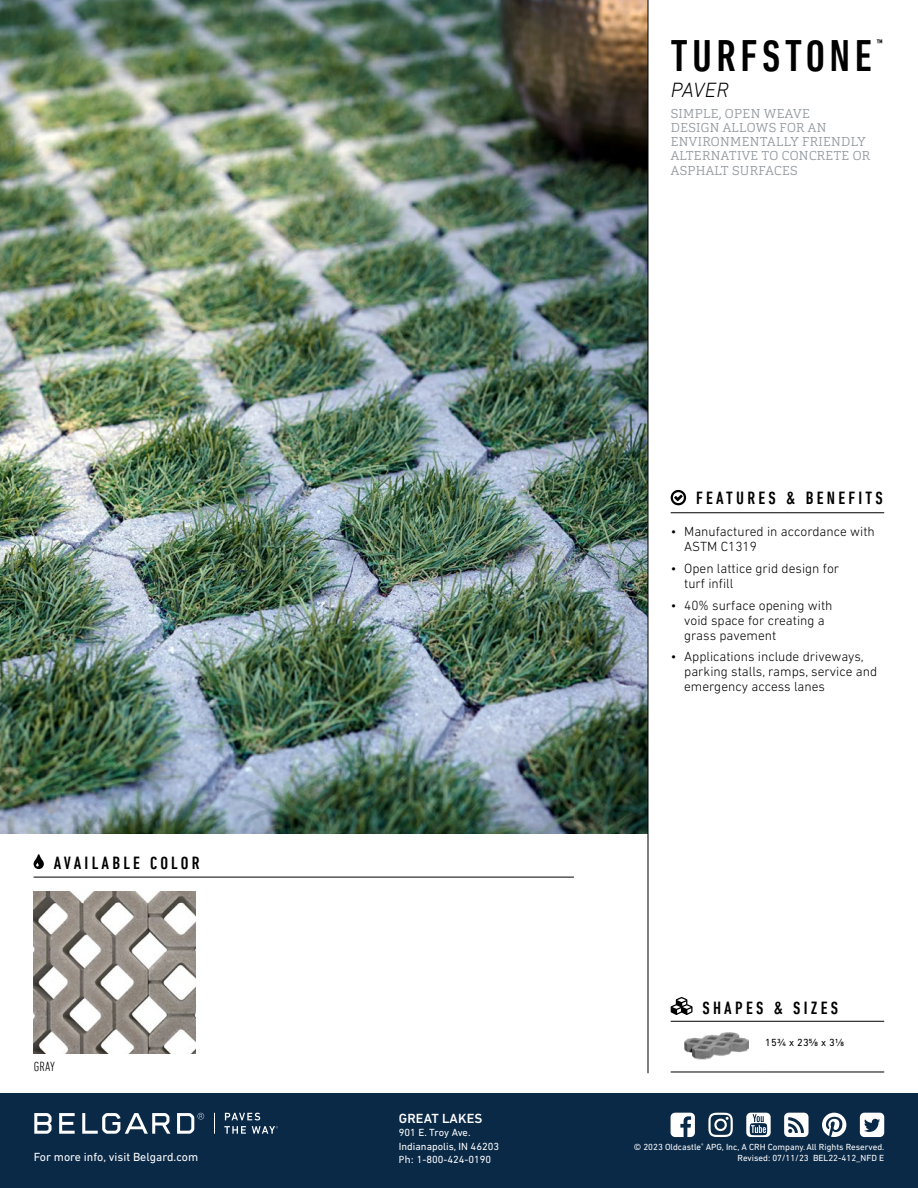
<style>
.page{position:relative;width:918px;height:1188px;background:#fff}
.page>*{position:absolute;margin:0;border:0;box-sizing:border-box;transform-origin:0 0}
.t1{font:500 condensed 45px "DIN Next LT Pro";letter-spacing:.1em;color:#000}
.t2{font:italic 300 21px "DIN Next LT Pro";letter-spacing:-.005em;color:#000}
.t3{font:500 condensed 18px "DIN Next LT Pro";letter-spacing:.18em;color:#000}
.t4{font:300 13.5px/15px "DIN Next LT Pro";color:#000}
.t5{font:500 13.5px "DIN Next LT Pro";letter-spacing:.01em;color:#fff}
.t6{font:300 condensed 13.5px "DIN Next LT Pro";color:#000}
.t7{font:300 12.75px/14.2px "Cargan";letter-spacing:.025em;color:#959b9f}
.t8{font:12px "DIN Next LT Pro";color:#fff}
.t9{font:10.5px/13.5px "DIN Next LT Pro";color:#fff}
.t10{font:10.5px "DIN Next LT Pro";letter-spacing:.02em;color:#000}
.t11{font:500 condensed 9.6px "DIN Next LT Pro";color:#000}
.t12{font:9px "DIN Next LT Pro";color:#fff}
.s1{font-family:"Myriad Pro"}
</style>
<div class="page">
<div style="left:0;top:1094px;width:918px;height:94px;background:#0a2947"></div>
<hr style="left:671px;top:513px;width:213px;height:1px;background:#000">
<svg style="left:671px;top:490px;width:15px;height:15px"></svg>
<hr style="left:671px;top:1021px;width:213px;height:1px;background:#000">
<svg style="left:671px;top:997px;width:22px;height:18px"></svg>
<hr style="left:671px;top:1072px;width:94px;height:1px;background:#000">
<hr style="left:765px;top:1072px;width:119px;height:1px;background:#000">
<img style="left:684px;top:1032px;width:64px;height:27px">
<img style="left:0;top:0;width:648px;height:834px">
<img style="left:34px;top:892px;width:162px;height:162px">
<hr style="left:34px;top:877px;width:540px;height:1px;background:#000">
<svg style="left:34px;top:854px;width:10px;height:15px"></svg>
<hr style="left:648px;top:0;width:1px;height:1073px;background:#000">
<svg style="left:225px;top:1113px;width:35px;height:7px"></svg>
<svg style="left:224px;top:1126px;width:22px;height:8px"></svg>
<svg style="left:34px;top:1113px;width:18px;height:21px"></svg>
<svg style="left:59px;top:1113px;width:16px;height:21px"></svg>
<svg style="left:82px;top:1113px;width:88px;height:21px"></svg>
<svg style="left:177px;top:1113px;width:27px;height:21px"></svg>
<svg style="left:214px;top:1113px;width:1px;height:21px"></svg>
<svg style="left:252px;top:1126px;width:26px;height:8px"></svg>
<svg style="left:822px;top:1113px;width:24px;height:24px"></svg>
<svg style="left:708px;top:1113px;width:25px;height:24px"></svg>
<svg style="left:671px;top:1113px;width:24px;height:24px"></svg>
<svg style="left:860px;top:1113px;width:24px;height:24px"></svg>
<svg style="left:746px;top:1113px;width:25px;height:24px"></svg>
<svg style="left:784px;top:1113px;width:25px;height:24px"></svg>
<h3 class="t3" style="left:54px;top:853px;width:147px">AVAILABLE COLOR</h3>
<p class="t6" style="left:34px;top:1058px;width:23px">GRAY</p>
<p class="t8" style="left:34px;top:1150px;width:166px">For more info, visit Belgard.com</p>
<p class="t5" style="left:399px;top:1110px;width:85px">GREAT LAKES</p>
<p class="t9" style="left:399px;top:1126px;width:102px">901 E. Troy Ave.<br>Indianapolis, IN 46203<br><span class="s1">Ph:</span> 1-800-424-0190</p>
<h1 class="t1" style="left:671px;top:31px;width:203px">TURFSTONE</h1>
<p class="t11" style="left:877px;top:37px;width:8px">™</p>
<h2 class="t2" style="left:671px;top:77px;width:60px">PAVER</h2>
<p class="t7" style="left:671px;top:106px;width:201px">SIMPLE, OPEN WEAVE<br>DESIGN ALLOWS FOR AN<br>ENVIRONMENTALLY FRIENDLY<br>ALTERNATIVE TO CONCRETE OR<br>ASPHALT SURFACES</p>
<h3 class="t3" style="left:696px;top:488px;width:188px">FEATURES &amp; BENEFITS</h3>
<p class="t4" style="left:684px;top:524px;width:192px;text-indent:-14px">• Manufactured in accordance with<br>ASTM C1319</p>
<p class="t4" style="left:684px;top:561px;width:157px;text-indent:-14px">• Open lattice grid design for turf infill</p>
<p class="t4" style="left:684px;top:597px;width:150px;text-indent:-14px">• 40% surface opening with void space for creating a grass pavement</p>
<p class="t4" style="left:684px;top:649px;width:195px;text-indent:-14px">• Applications include driveways, parking stalls, ramps, service and emergency access lanes</p>
<h3 class="t3" style="left:703px;top:998px;width:137px">SHAPES &amp; SIZES</h3>
<p class="t10" style="left:765px;top:1036px;width:80px">153⁄4 x 235⁄8 x 31⁄8</p>
<p class="t12" style="left:634px;top:1142px;width:252px">© 2023 Oldcastle<sup>®</sup> APG, Inc, A CRH Company.All Rights Reserved.</p>
<p class="t12" style="left:738px;top:1153px;width:148px">Revised: 07/11/23 BEL22-412_NFD E</p>
</div>
